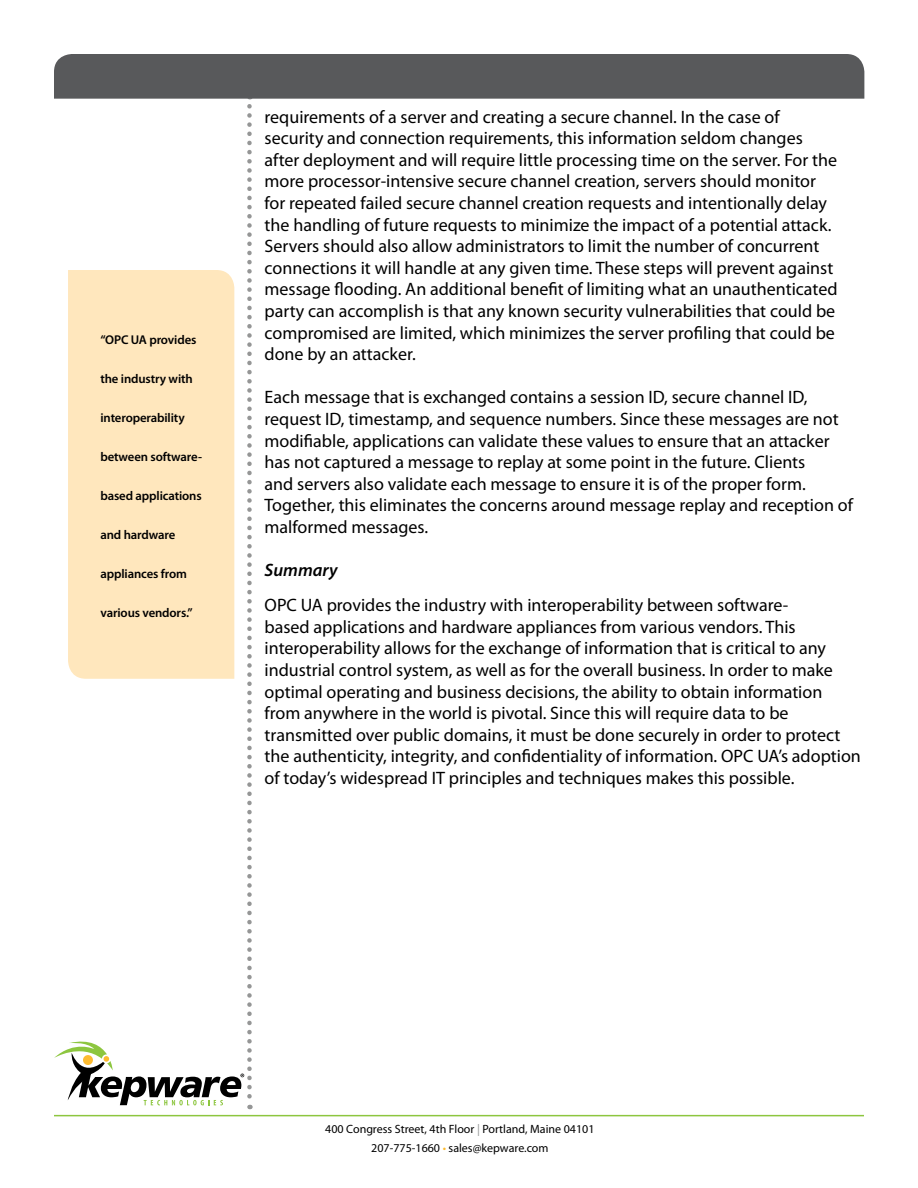
<style>
.page{position:relative;width:918px;height:1188px;background:#fff}
.page>*{position:absolute;margin:0;border:0;box-sizing:border-box;transform-origin:0 0}
.t1{font:18px/21.6px "Myriad Pro";color:#000}
.t2{font:italic 600 18px "Myriad Pro";color:#000}
.t3{font:600 12.75px "Myriad Pro";letter-spacing:-.01em;color:#000}
.t4{font:12px/19.5px "Myriad Pro";color:#000;text-align:center}
.s1{color:#959696}
.s2{color:#fdbb30}
</style>
<div class="page">
<svg style="left:54px;top:106px;width:198px;height:1003px"></svg>
<hr style="left:54px;top:1115px;width:810px;height:1px;background:#8dc63f">
<div style="left:54px;top:54px;width:810px;height:45px;background:#58595b"></div>
<div style="left:68px;top:270px;width:166px;height:409px;background:#ffe7bd"></div>
<p class="t3" style="left:100px;top:333px;width:98px">“OPC UA provides</p>
<p class="t3" style="left:100px;top:372px;width:94px">the industry with</p>
<p class="t3" style="left:100px;top:411px;width:86px">interoperability</p>
<p class="t3" style="left:100px;top:450px;width:103px">between software-</p>
<p class="t3" style="left:100px;top:489px;width:103px">based applications</p>
<p class="t3" style="left:100px;top:528px;width:76px">and hardware</p>
<p class="t3" style="left:100px;top:567px;width:88px">appliances from</p>
<p class="t3" style="left:100px;top:606px;width:94px">various vendors.”</p>
<p class="t1" style="left:265px;top:106px;width:574px">requirements of a server and creating a secure channel. In the case of security and connection requirements, this information seldom changes after deployment and will require little processing time on the server. For the more processor-intensive secure channel creation, servers should monitor for repeated failed secure channel creation requests and intentionally delay the handling of future requests to minimize the impact of a potential attack.<br>Servers should also allow administrators to limit the number of concurrent connections it will handle at any given time. These steps will prevent against message flooding. An additional benefit of limiting what an unauthenticated party can accomplish is that any known security vulnerabilities that could be compromised are limited, which minimizes the server profiling that could be done by an attacker.</p>
<p class="t1" style="left:265px;top:387px;width:590px">Each message that is exchanged contains a session ID, secure channel ID, request ID, timestamp, and sequence numbers. Since these messages are not modifiable, applications can validate these values to ensure that an attacker has not captured a message to replay at some point in the future. Clients<br>and servers also validate each message to ensure it is of the proper form.<br>Together, this eliminates the concerns around message replay and reception of malformed messages.</p>
<p class="t2" style="left:265px;top:560px;width:75px">Summary</p>
<p class="t1" style="left:265px;top:595px;width:598px">OPC UA provides the industry with interoperability between software-<br>based applications and hardware appliances from various vendors. This interoperability allows for the exchange of information that is critical to any industrial control system, as well as for the overall business. In order to make optimal operating and business decisions, the ability to obtain information from anywhere in the world is pivotal. Since this will require data to be transmitted over public domains, it must be done securely in order to protect the authenticity, integrity, and confidentiality of information. OPC UA’s adoption of today’s widespread IT principles and techniques makes this possible.</p>
<p class="t4" style="left:325px;top:1119px;width:271px">400 Congress Street, 4th Floor <span class="s1">|</span> Portland, Maine 04101<br>207-775-1660 <span class="s2">•</span> sales@kepware.com</p>
</div>
